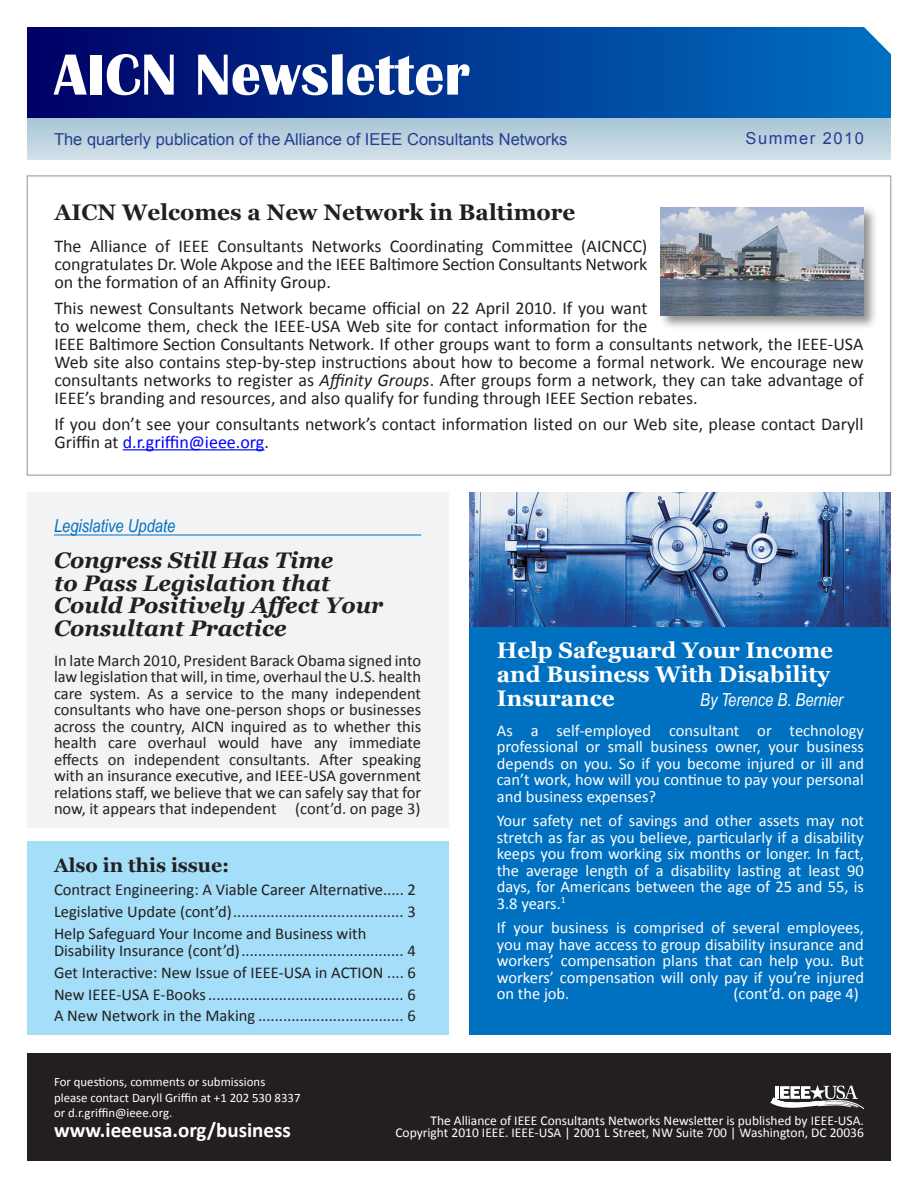
<style>
.page{position:relative;width:918px;height:1188px;background:#fff}
.page>*{position:absolute;margin:0;border:0;box-sizing:border-box;transform-origin:0 0}
.t1{font:700 60px "Britannic";color:#fff}
.t2{font:italic 700 22.5px/22.5px "Georgia";color:#231f20}
.t3{font:700 22.5px/24px "Georgia";color:#fff}
.t4{font:700 22.5px "Georgia";color:#231f20}
.t5{font:700 21px "Calibri";color:#fff}
.t6{font:700 19.5px "Georgia";color:#231f20}
.Paragraph{font:18px/18px "Calibri";color:#231f20}
.t7{font:italic 18px "Arial Narrow";color:#fff}
.liner{font:italic 18px "Arial Narrow";color:#0070c0}
.Paragraph-2{font:16.5px/16.5px "Calibri";color:#231f20}
.Paragraph-3{font:16.5px/16.5px "Calibri";color:#fff;text-align:justify}
.t8{font:16.5px "Arial";color:#253f8e}
.t9{font:16.5px "Arial";letter-spacing:.09em;color:#253f8e}
.t10{font:13.5px "Calibri";color:#fff}
.t11{font:12.9px/15.5px "Calibri";color:#fff}
.s1{font-style:italic}
.s2{color:#00f}
</style>
<div class="page">
<div style="left:27px;top:1053px;width:864px;height:108px;background:#231f20"></div>
<svg style="left:770px;top:1085px;width:94px;height:24px"></svg>
<svg style="left:27px;top:27px;width:864px;height:92px;background:#023a94"></svg>
<div style="left:27px;top:119px;width:864px;height:40px;background:linear-gradient(to bottom,#a7c6d5,#d0e0e9)"></div>
<div style="left:27px;top:842px;width:421px;height:193px;background:#a4def8"></div>
<hr style="left:123px;top:449px;width:141px;height:1px;background:#00f">
<div style="left:659px;top:205px;width:219px;height:125px;background:#231f20;opacity:.49"></div>
<img style="left:661px;top:207px;width:203px;height:108px">
<div style="left:470px;top:614px;width:421px;height:421px;background:#0070c0"></div>
<img style="left:470px;top:492px;width:421px;height:135px">
<div style="left:27px;top:492px;width:421px;height:336px;background:#f2f3f4"></div>
<hr style="left:54px;top:535px;width:367px;height:1px;background:#0070c0">
<p class="t1" style="left:54px;top:41px;width:417px">AICN Newsletter</p>
<p class="t8" style="left:54px;top:128px;width:515px">The quarterly publication of the Alliance of IEEE Consultants Networks</p>
<p class="t9" style="left:746px;top:128px;width:120px">Summer 2010</p>
<p class="t4" style="left:54px;top:200px;width:523px">AICN Welcomes a New Network in Baltimore</p>
<p class="Paragraph" style="left:54px;top:236px;width:595px;text-align:justify">The Alliance of IEEE Consultants Networks Coordinating Committee (AICNCC) congratulates Dr. Wole Akpose and the IEEE Baltimore Section Consultants Network on the formation of an Affinity Group.</p>
<p class="Paragraph" style="left:54px;top:298px;width:811px">This newest Consultants Network became official on 22 April 2010. If you want<br>to welcome them, check the IEEE-USA Web site for contact information for the<br>IEEE Baltimore Section Consultants Network. If other groups want to form a consultants network, the IEEE-USA Web site also contains step-by-step instructions about how to become a formal network. We encourage new consultants networks to register as <span class="s1">Affinity Groups</span>. After groups form a network, they can take advantage of IEEE’s branding and resources, and also qualify for funding through IEEE Section rebates.</p>
<p class="Paragraph" style="left:54px;top:414px;width:811px">If you don’t see your consultants network’s contact information listed on our Web site, please contact Daryll<br>Griffin at <span class="s2">d.r.griffin@ieee.org</span>.</p>
<p class="liner" style="left:54px;top:513px;width:123px">Legislative Update</p>
<p class="t2" style="left:54px;top:549px;width:331px">Congress Still Has Time<br>to Pass Legislation that<br>Could Positively Affect Your<br>Consultant Practice</p>
<p class="Paragraph-2" style="left:54px;top:651px;width:369px;text-align:justify">In late March 2010, President Barack Obama signed into law legislation that will, in time, overhaul the U.S. health care system. As a service to the many independent consultants who have one-person shops or businesses across the country, AICN inquired as to whether this health care overhaul would have any immediate effects on independent consultants. After speaking with an insurance executive, and IEEE-USA government relations staff, we believe that we can safely say that for now, it appears that independent (cont’d. on page 3)</p>
<p class="t6" style="left:54px;top:854px;width:177px">Also in this issue:</p>
<p class="Paragraph-2" style="left:54px;top:881px;width:363px">Contract Engineering: A Viable Career Alternative..... 2</p>
<p class="Paragraph-2" style="left:54px;top:903px;width:363px">Legislative Update (cont’d)......................................... 3</p>
<p class="Paragraph-2" style="left:54px;top:925px;width:363px">Help Safeguard Your Income and Business with<br>Disability Insurance (cont’d)....................................... 4</p>
<p class="Paragraph-2" style="left:54px;top:963px;width:363px">Get Interactive: New Issue of IEEE-USA in ACTION .... 6</p>
<p class="Paragraph-2" style="left:54px;top:985px;width:363px">New IEEE-USA E-Books............................................... 6</p>
<p class="Paragraph-2" style="left:54px;top:1007px;width:363px">A New Network in the Making ................................... 6</p>
<p class="t3" style="left:497px;top:638px;width:338px">Help Safeguard Your Income and Business With Disability<br>Insurance</p>
<p class="t7" style="left:700px;top:687px;width:144px">By Terence B. Bernier</p>
<p class="Paragraph-3" style="left:497px;top:721px;width:369px">As a self-employed consultant or technology professional or small business owner, your business depends on you. So if you become injured or ill and can’t work, how will you continue to pay your personal and business expenses?</p>
<p class="Paragraph-3" style="left:497px;top:812px;width:369px">Your safety net of savings and other assets may not stretch as far as you believe, particularly if a disability keeps you from working six months or longer. In fact, the average length of a disability lasting at least 90 days, for Americans between the age of 25 and 55, is 3.8 years.<sup>1</sup></p>
<p class="Paragraph-3" style="left:497px;top:919px;width:369px">If your business is comprised of several employees, you may have access to group disability insurance and workers’ compensation plans that can help you. But workers’ compensation will only pay if you’re injured on the job.</p>
<p class="Paragraph-3" style="left:734px;top:985px;width:127px">(cont’d. on page 4)</p>
<p class="t11" style="left:54px;top:1074px;width:213px">For questions, comments or submissions</p>
<p class="t11" style="left:54px;top:1089px;width:248px">please contact Daryll Griffin at +1 202 530 8337 or d.r.griffin@ieee.org.</p>
<p class="t10" style="left:430px;top:1112px;width:435px">The Alliance of IEEE Consultants Networks Newsletter is published by IEEE-USA.</p>
<p class="t5" style="left:54px;top:1117px;width:238px">www.ieeeusa.org/business</p>
<p class="t10" style="left:395px;top:1124px;width:470px">Copyright 2010 IEEE. IEEE-USA | 2001 L Street, NW Suite 700 | Washington, DC 20036</p>
</div>
